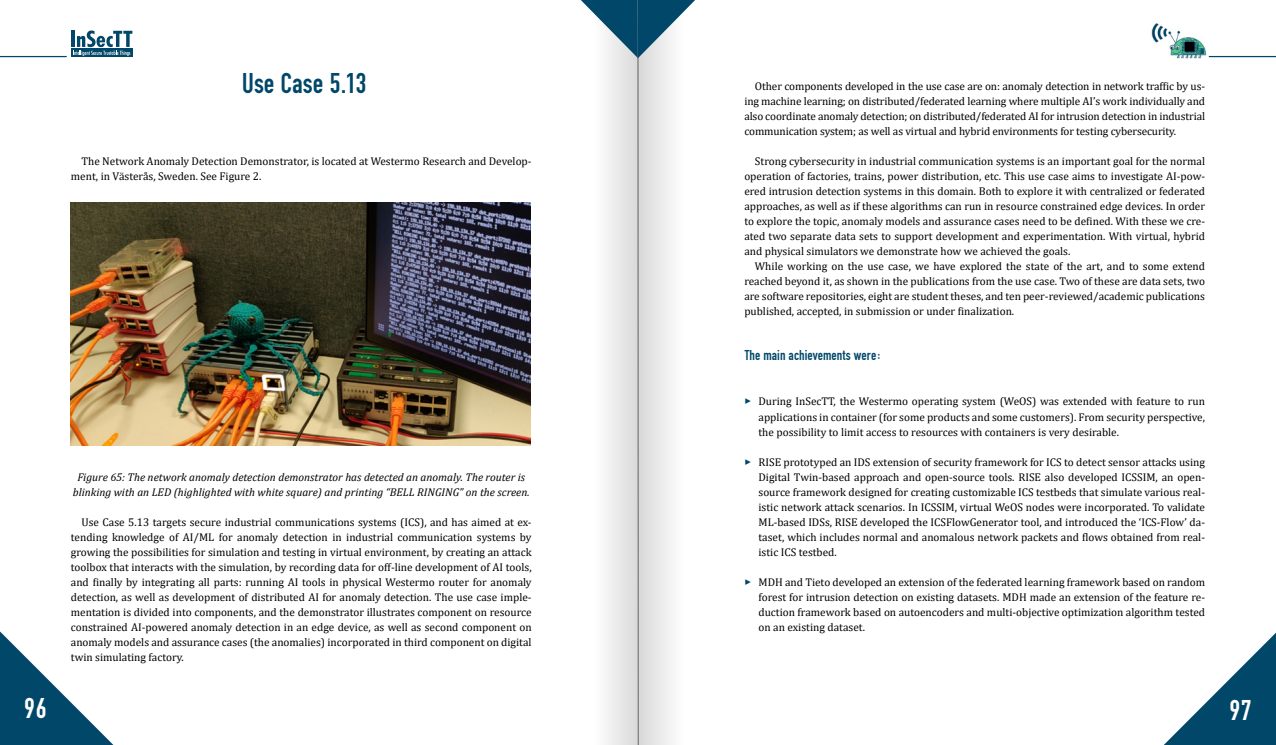
<style>
.page{position:relative;width:1276px;height:745px;background:#fff}
.page>*{position:absolute;margin:0;border:0;box-sizing:border-box;transform-origin:0 0}
.Tytuły_duże{font:30px "Fette Eng DOT";color:#004769}
.t1{font:30px "Fette Eng DOT";color:#fff}
.Tytuły_małe{font:15px "Fette Eng DOT";color:#004769}
.Tekst_zwykły{font:11.25px/15px "Cambria";color:#000;text-align:justify}
.Podpidy_zdjęć{font:italic 11.25px/15px "Cambria";color:#000;text-align:center}
.s1{font-family:"Bookerly";color:#004769}
</style>
<div class="page">
<div style="left:71px;top:48px;width:61px;height:9px;background:#004769"></div>
<hr style="left:71px;top:31px;width:3px;height:16px;background:#004769">
<svg style="left:73px;top:30px;width:59px;height:26px"></svg>
<img style="left:1151px;top:23px;width:55px;height:35px">
<hr style="left:1208px;top:56px;width:68px;height:1px;background:#004769">
<hr style="left:0;top:56px;width:67px;height:1px;background:#004769">
<svg style="left:1165px;top:632px;width:111px;height:112px"></svg>
<svg style="left:0;top:631px;width:113px;height:113px"></svg>
<img style="left:71px;top:203px;width:459px;height:242px">
<div style="left:638px;top:0;width:45px;height:744px;background:linear-gradient(to right,#d8d8d8,#fefefe)"></div>
<div style="left:593px;top:0;width:45px;height:744px;background:linear-gradient(to right,#fff,#d9d9d9)"></div>
<svg style="left:581px;top:0;width:114px;height:58px"></svg>
<p class="Tytuły_duże" style="left:242px;top:67px;width:127px">Use Case 5.13</p>
<p class="Tekst_zwykły" style="left:71px;top:154px;width:462px;text-indent:11px">The Network Anomaly Detection Demonstrator, is located at Westermo Research and Develop&shy;ment, in Västerås, Sweden. See Figure 2.</p>
<p class="Podpidy_zdjęć" style="left:73px;top:468px;width:458px">Figure 65: The network anomaly detection demonstrator has detected an anomaly. The router is blinking with an LED (highlighted with white square) and printing “BELL RINGING” on the screen.</p>
<p class="Tekst_zwykły" style="left:71px;top:514px;width:462px;text-indent:11px">Use Case 5.13 targets secure industrial communications systems (ICS), and has aimed at ex&shy;tending knowledge of AI/ML for anomaly detection in industrial communication systems by growing the possibilities for simulation and testing in virtual environment, by creating an attack toolbox that interacts with the simulation, by recording data for off-line development of AI tools, and finally by integrating all parts: running AI tools in physical Westermo router for anomaly detection, as well as development of distributed AI for anomaly detection. The use case imple&shy;mentation is divided into components, and the demonstrator illustrates component on resource constrained AI-powered anomaly detection in an edge device, as well as second component on anomaly models and assurance cases (the anomalies) incorporated in third component on digital twin simulating factory.</p>
<p class="Tekst_zwykły" style="left:744px;top:79px;width:462px;text-indent:11px">Other components developed in the use case are on: anomaly detection in network traffic by us&shy;ing machine learning; on distributed/federated learning where multiple AI’s work individually and also coordinate anomaly detection; on distributed/federated AI for intrusion detection in industrial communication system; as well as virtual and hybrid environments for testing cybersecurity.</p>
<p class="Tekst_zwykły" style="left:744px;top:154px;width:462px;text-indent:11px">Strong cybersecurity in industrial communication systems is an important goal for the normal operation of factories, trains, power distribution, etc. This use case aims to investigate AI-pow&shy;ered intrusion detection systems in this domain. Both to explore it with centralized or federated approaches, as well as if these algorithms can run in resource constrained edge devices. In order to explore the topic, anomaly models and assurance cases need to be defined. With these we cre&shy;ated two separate data sets to support development and experimentation. With virtual, hybrid and physical simulators we demonstrate how we achieved the goals.</p>
<p class="Tekst_zwykły" style="left:744px;top:259px;width:462px;text-indent:11px">While working on the use case, we have explored the state of the art, and to some extend reached beyond it, as shown in the publications from the use case. Two of these are data sets, two are software repositories, eight are student theses, and ten peer-reviewed/academic publications published, accepted, in submission or under finalization.</p>
<p class="Tytuły_małe" style="left:744px;top:347px;width:138px">The main achievements were:</p>
<p class="Tekst_zwykły" style="left:758px;top:394px;width:448px;text-indent:-14px"><span class="s1">▶</span> During InSecTT, the Westermo operating system (WeOS) was extended with feature to run applications in container (for some products and some customers). From security perspective, the possibility to limit access to resources with containers is very desirable.</p>
<p class="Tekst_zwykły" style="left:758px;top:454px;width:448px;text-indent:-14px"><span class="s1">▶</span> RISE prototyped an IDS extension of security framework for ICS to detect sensor attacks using Digital Twin-based approach and open-source tools. RISE also developed ICSSIM, an open&shy;source framework designed for creating customizable ICS testbeds that simulate various real&shy;istic network attack scenarios. In ICSSIM, virtual WeOS nodes were incorporated. To validate ML-based IDSs, RISE developed the ICSFlowGenerator tool, and introduced the ‘ICS-Flow’ da&shy;taset, which includes normal and anomalous network packets and flows obtained from real&shy;istic ICS testbed.</p>
<p class="Tekst_zwykły" style="left:758px;top:574px;width:448px;text-indent:-14px"><span class="s1">▶</span> MDH and Tieto developed an extension of the federated learning framework based on random forest for intrusion detection on existing datasets. MDH made an extension of the feature re&shy;duction framework based on autoencoders and multi-objective optimization algorithm tested on an existing dataset.</p>
<h1 class="t1" style="left:24px;top:691px;width:25px">96</h1>
<h1 class="t1" style="left:1229px;top:693px;width:24px">97</h1>
</div>
